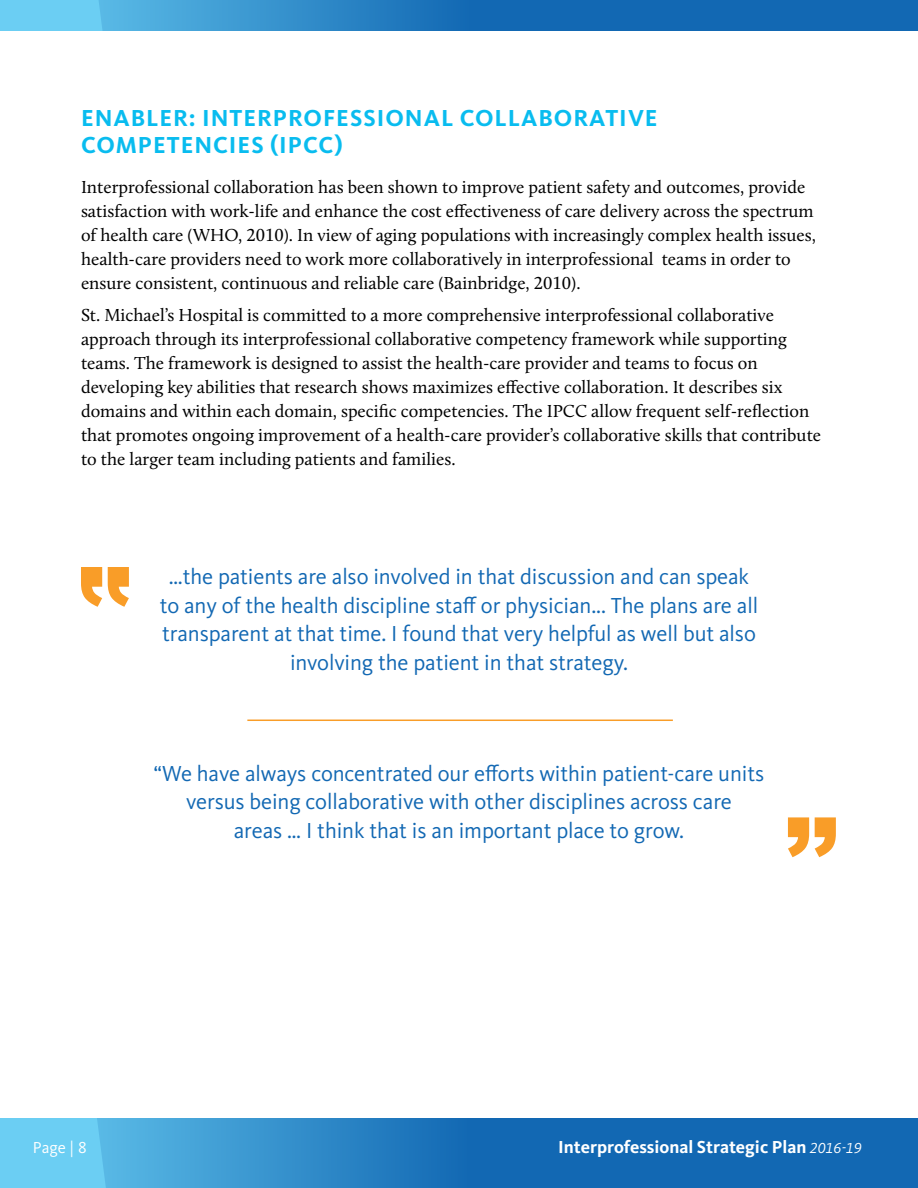
<style>
.page{position:relative;width:918px;height:1188px;background:#fff}
.page>*{position:absolute;margin:0;border:0;box-sizing:border-box;transform-origin:0 0}
.t1{font:700 24px/26.4px "Kievit OT";letter-spacing:.04em;color:#09bcef}
.t2{font:22.5px/28.5px "Kievit OT";letter-spacing:-.005em;color:#1268b3;text-align:center}
.t3{font:18px/24px "Calluna";color:#000}
.t4{font:700 18px "Kievit OT";color:#fff}
.t5{font:16.5px "Kievit OT";color:#fff}
.s1{font-weight:400;font-style:italic;font-size:15px}
</style>
<div class="page">
<div style="left:0;top:1119px;width:917px;height:69px;background:#6bcef3"></div>
<svg style="left:97px;top:1119px;width:820px;height:69px;background:#227abe"></svg>
<div style="left:0;top:0;width:918px;height:31px;background:#6bcef3"></div>
<svg style="left:99px;top:0;width:819px;height:31px;background:#227abe"></svg>
<svg style="left:81px;top:567px;width:21px;height:40px"></svg>
<svg style="left:108px;top:567px;width:21px;height:40px"></svg>
<svg style="left:815px;top:817px;width:21px;height:40px"></svg>
<svg style="left:788px;top:817px;width:21px;height:40px"></svg>
<hr style="left:247px;top:720px;width:426px;height:1px;background:#f99d28">
<h1 class="t1" style="left:81px;top:105px;width:578px">ENABLER: INTERPROFESSIONAL COLLABORATIVE<br>COMPETENCIES (IPCC)</h1>
<p class="t3" style="left:81px;top:175px;width:737px">Interprofessional collaboration has been shown to improve patient safety and outcomes, provide satisfaction with work-life and enhance the cost effectiveness of care delivery across the spectrum of health care (WHO, 2010). In view of aging populations with increasingly complex health issues, health-care providers need to work more collaboratively in interprofessional teams in order to ensure consistent, continuous and reliable care (Bainbridge, 2010).</p>
<p class="t3" style="left:81px;top:303px;width:742px">St. Michael’s Hospital is committed to a more comprehensive interprofessional collaborative approach through its interprofessional collaborative competency framework while supporting teams. The framework is designed to assist the health-care provider and teams to focus on developing key abilities that research shows maximizes effective collaboration. It describes six domains and within each domain, specific competencies. The IPCC allow frequent self-reflection that promotes ongoing improvement of a health-care provider’s collaborative skills that contribute to the larger team including patients and families.</p>
<p class="t2" style="left:160px;top:563px;width:600px">…the patients are also involved in that discussion and can speak to any of the health discipline staff or physician... The plans are all transparent at that time. I found that very helpful as well but also involving the patient in that strategy.</p>
<p class="t2" style="left:154px;top:759px;width:612px">“We have always concentrated our efforts within patient-care units versus being collaborative with other disciplines across care<br>areas … I think that is an important place to grow.</p>
<p class="t5" style="left:33px;top:1139px;width:55px">Page | 8</p>
<p class="t4" style="left:558px;top:1137px;width:305px">Interprofessional Strategic Plan <span class="s1">2016-19</span></p>
</div>
